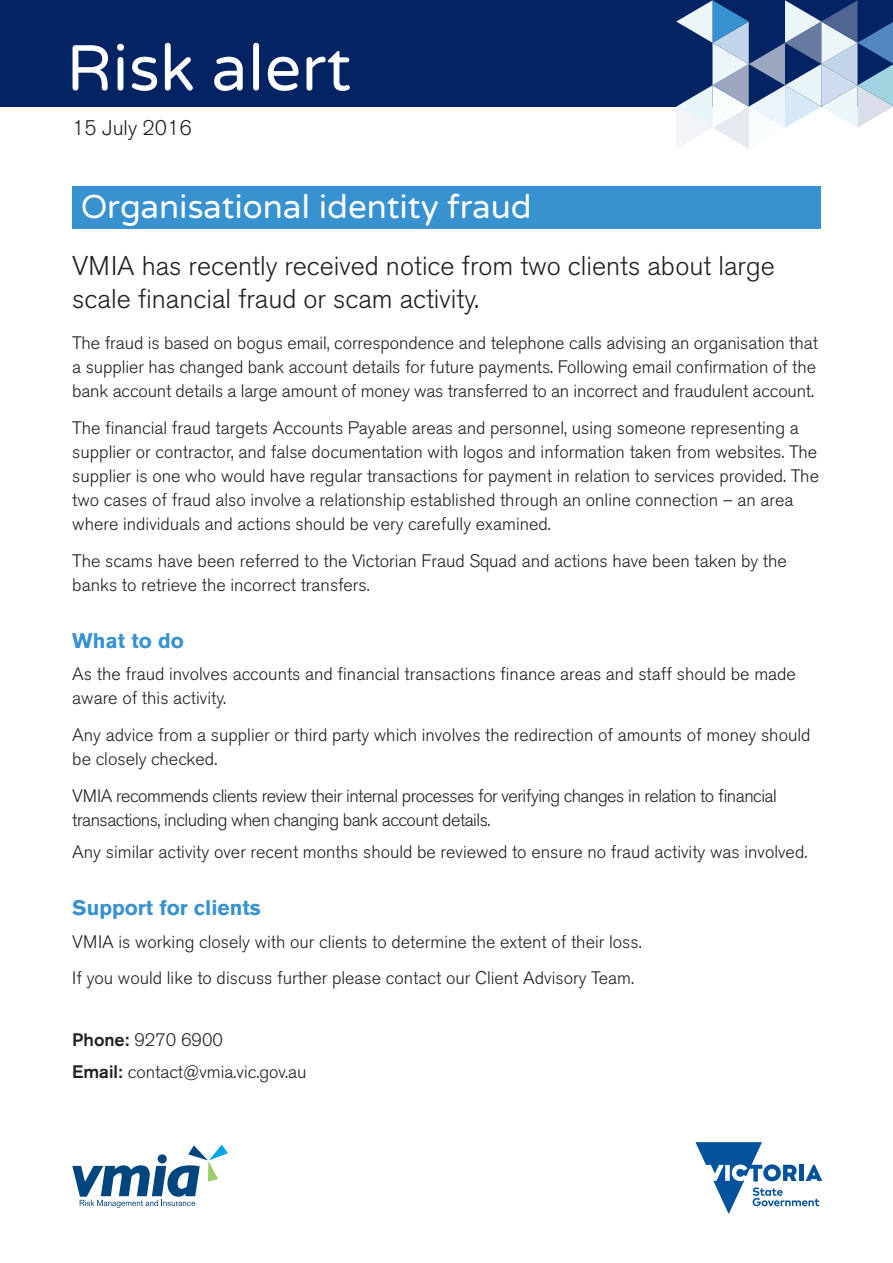
<style>
.page{position:relative;width:893px;height:1263px;background:#fff}
.page>*{position:absolute;margin:0;border:0;box-sizing:border-box;transform-origin:0 0}
.t1{font:64.5px "Varela Round";color:#fff}
.t2{font:33px "Varela Round";color:#fff}
.t3{font:300 27px/33px "Akzidenz Grotesk BE";color:#231f20}
.t4{font:700 21px "Akzidenz Grotesk BE";color:#3892d0}
.t5{font:300 21px "Akzidenz Grotesk BE";color:#231f20}
.t6{font:300 18px/24px "Akzidenz Grotesk BE";color:#231f20}
.t7{font:300 18px/24px "Akzidenz Grotesk BE";letter-spacing:-.025em;color:#231f20}
.s1{font-weight:500}
</style>
<div class="page">
<div style="left:0;top:0;width:893px;height:107px;background:#042363"></div>
<svg style="left:676px;top:0;width:217px;height:149px"></svg>
<div style="left:72px;top:187px;width:749px;height:42px;background:#3892d0"></div>
<svg style="left:695px;top:1142px;width:127px;height:72px"></svg>
<svg style="left:72px;top:1144px;width:156px;height:64px"></svg>
<p class="t1" style="left:66px;top:31px;width:286px">Risk alert</p>
<p class="t5" style="left:72px;top:116px;width:121px">15 July 2016</p>
<p class="t2" style="left:81px;top:188px;width:452px">Organisational identity fraud</p>
<p class="t3" style="left:72px;top:250px;width:704px">VMIA has recently received notice from two clients about large scale financial fraud or scam activity.</p>
<p class="t6" style="left:72px;top:331px;width:747px;text-align:justify">The fraud is based on bogus email, correspondence and telephone calls advising an organisation that a supplier has changed bank account details for future payments. Following email confirmation of the bank account details a large amount of money was transferred to an incorrect and fraudulent account.</p>
<p class="t6" style="left:72px;top:416px;width:748px">The financial fraud targets Accounts Payable areas and personnel, using someone representing a supplier or contractor, and false documentation with logos and information taken from websites. The supplier is one who would have regular transactions for payment in relation to services provided. The two cases of fraud also involve a relationship established through an online connection – an area where individuals and actions should be very carefully examined.</p>
<p class="t6" style="left:72px;top:549px;width:716px">The scams have been referred to the Victorian Fraud Squad and actions have been taken by the banks to retrieve the incorrect transfers.</p>
<p class="t4" style="left:72px;top:628px;width:113px">What to do</p>
<p class="t6" style="left:72px;top:662px;width:725px">As the fraud involves accounts and financial transactions finance areas and staff should be made aware of this activity.</p>
<p class="t6" style="left:72px;top:723px;width:740px">Any advice from a supplier or third party which involves the redirection of amounts of money should be closely checked.</p>
<p class="t7" style="left:72px;top:784px;width:706px">VMIA recommends clients review their internal processes for verifying changes in relation to financial transactions, including when changing bank account details.</p>
<p class="t6" style="left:72px;top:840px;width:737px">Any similar activity over recent months should be reviewed to ensure no fraud activity was involved.</p>
<p class="t4" style="left:72px;top:896px;width:190px">Support for clients</p>
<p class="t6" style="left:72px;top:930px;width:571px">VMIA is working closely with our clients to determine the extent of their loss.</p>
<p class="t6" style="left:72px;top:966px;width:563px">If you would like to discuss further please contact our Client Advisory Team.</p>
<p class="t6" style="left:72px;top:1028px;width:152px"><span class="s1">Phone:</span> 9270 6900</p>
<p class="t6" style="left:72px;top:1060px;width:236px"><span class="s1">Email:</span> contact@vmia.vic.gov.au</p>
</div>
